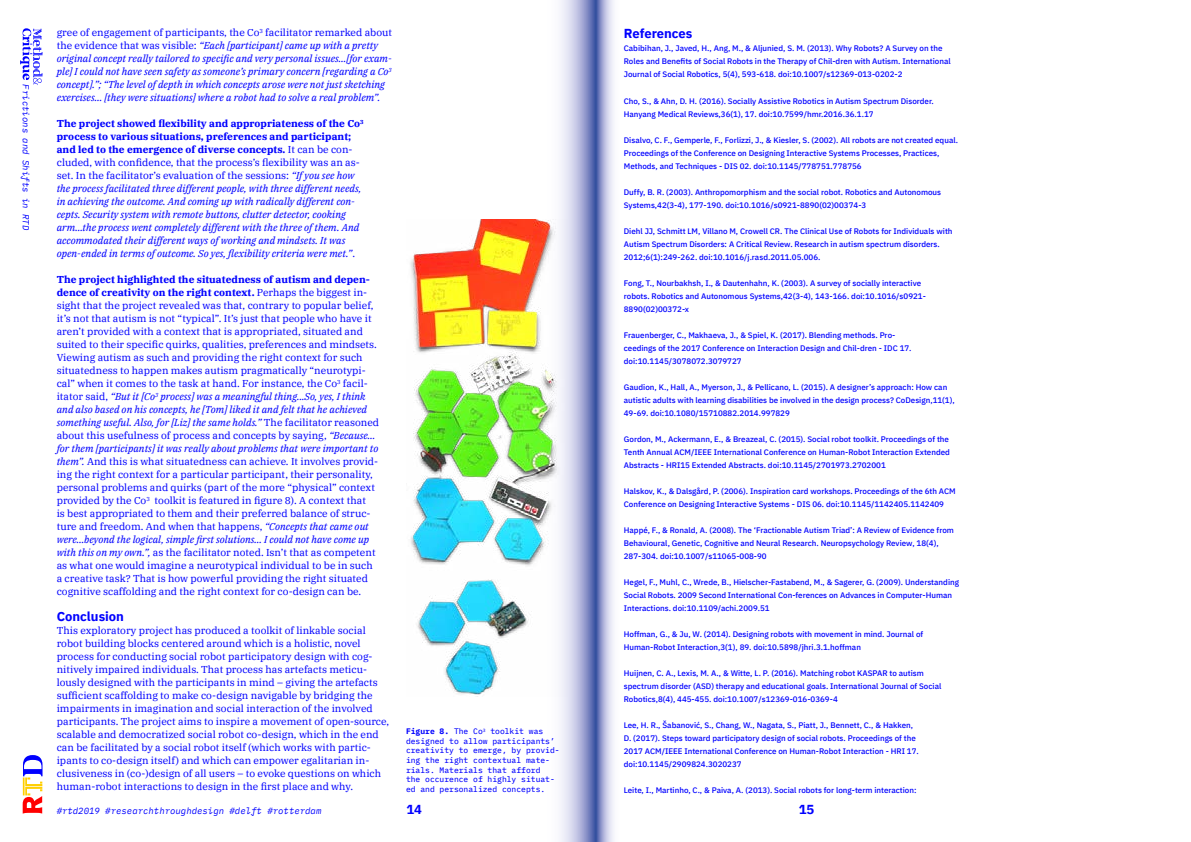
<style>
.page{position:relative;width:1191px;height:842px;background:#fff}
.page>*{position:absolute;margin:0;border:0;box-sizing:border-box;transform-origin:0 0}
.t1{font:700 13px "IBM Plex Sans";color:#00f}
.t2{font:10px/13px "IBM Plex Serif";color:#00f}
.t3{font:italic 10px/13px "IBM Plex Serif";color:#00f}
.t4{font:italic 9px "IBM Plex Mono";color:#00f}
.t5{font:500 8px/13px "IBM Plex Sans";color:#00f}
.t6{font:8px/9.6px "IBM Plex Mono Text";color:#00f}
.s1{font-style:normal}
.s2{font-weight:700;font-style:normal}
.s3{font-weight:700}
.s4{font-style:italic}
.s5{font-family:"IBM Plex Mono";font-weight:700}
</style>
<div class="page">
<svg style="left:595px;top:0;width:19px;height:842px;background:#a8b0d7"></svg>
<svg style="left:561px;top:0;width:34px;height:842px;background:#adb2d9"></svg>
<svg style="left:20px;top:28px;width:23px;height:57px"></svg>
<svg style="left:23px;top:755px;width:20px;height:59px"></svg>
<img style="left:410px;top:219px;width:157px;height:478px">
<p class="t4" style="left:33px;top:84px;width:147px;rotate:90deg">Frictions and Shifts in RTD</p>
<p class="t3" style="left:57px;top:25px;width:337px"><span class="s1">gree of engagement of participants, the Co</span><sup>3</sup> <span class="s1">facilitator remarked about the evidence that was visible:</span> “Each [participant] came up with a pretty original concept really tailored to specific and very personal issues…[for exam&shy;ple] I could not have seen safety as someone’s primary concern [regarding a Co<sup>3 </sup>concept].”; “The level of depth in which concepts arose were not just sketching exercises… [they were situations] where a robot had to solve a real problem”.</p>
<p class="t3" style="left:57px;top:116px;width:308px"><span class="s2">The project showed flexibility and appropriateness of the Co</span><sup>3 </sup><span class="s2">process to various situations, preferences and participant; and led to the emergence of diverse concepts.</span> <span class="s1">It can be con&shy;cluded, with confidence, that the process’s flexibility was an as&shy;set. In the facilitator’s evaluation of the sessions:</span> “If you see how the process facilitated three different people, with three different needs, in achieving the outcome. And coming up with radically different con&shy;cepts. Security system with remote buttons, clutter detector, cooking arm…the process went completely different with the three of them. And accommodated their different ways of working and mindsets. It was open-ended in terms of outcome. So yes, flexibility criteria were met.”<span class="s1">.</span></p>
<p class="t2" style="left:57px;top:272px;width:324px"><span class="s3">The project highlighted the situatedness of autism and depen&shy;dence of creativity on the right context.</span> Perhaps the biggest in&shy;sight that the project revealed was that, contrary to popular belief, it’s not that autism is not “typical”. It’s just that people who have it aren’t provided with a context that is appropriated, situated and suited to their specific quirks, qualities, preferences and mindsets.<br>Viewing autism as such and providing the right context for such situatedness to happen makes autism pragmatically “neurotypi&shy;cal” when it comes to the task at hand. For instance, the Co<sup>3</sup> facil&shy;itator said, <span class="s4">“But it [Co</span><sup>3</sup> <span class="s4">process] was a meaningful thing...So, yes, I think and also based on his concepts, he [Tom] liked it and felt that he achieved something useful. Also, for [Liz] the same holds.”</span> The facilitator reasoned about this usefulness of process and concepts by saying, <span class="s4">“Because… for them [participants] it was really about problems that were important to them”.</span> And this is what situatedness can achieve. It involves provid&shy;ing the right context for a particular participant, their personality, personal problems and quirks (part of the more “physical” context provided by the Co<sup>3</sup> toolkit is featured in figure 8). A context that<br>is best appropriated to them and their preferred balance of struc&shy;ture and freedom. And when that happens, <span class="s4">“Concepts that came out were…beyond the logical, simple first solutions… I could not have come up with this on my own.”,</span> as the facilitator noted. Isn’t that as competent as what one would imagine a neurotypical individual to be in such a creative task? That is how powerful providing the right situated cognitive scaffolding and the right context for co-design can be.</p>
<h1 class="t1" style="left:57px;top:606px;width:69px">Conclusion</h1>
<p class="t2" style="left:57px;top:623px;width:334px">This exploratory project has produced a toolkit of linkable social robot building blocks centered around which is a holistic, novel process for conducting social robot participatory design with cog&shy;nitively impaired individuals. That process has artefacts meticu&shy;lously designed with the participants in mind – giving the artefacts sufficient scaffolding to make co-design navigable by bridging the impairments in imagination and social interaction of the involved participants. The project aims to inspire a movement of open-source, scalable and democratized social robot co-design, which in the end can be facilitated by a social robot itself (which works with partic&shy;ipants to co-design itself) and which can empower egalitarian in&shy;clusiveness in (co-)design of all users – to evoke questions on which human-robot interactions to design in the first place and why.</p>
<p class="t6" style="left:406px;top:726px;width:155px"><span class="s5">Figure 8.</span> The Co<sup>3</sup> toolkit was designed to allow participants’ creativity to emerge, by provid&shy;ing the right contextual mate&shy;rials. Materials that afford<br>the occurence of highly situat&shy;ed and personalized concepts.</p>
<h1 class="t1" style="left:624px;top:24px;width:70px">References</h1>
<p class="t5" style="left:624px;top:41px;width:328px">Cabibihan, J., Javed, H., Ang, M., &amp; Aljunied, S. M. (2013). Why Robots? A Survey on the<br>Roles and Benefits of Social Robots in the Therapy of Chil-dren with Autism. International<br>Journal of Social Robotics, 5(4), 593-618. doi:10.1007/s12369-013-0202-2</p>
<p class="t5" style="left:624px;top:93px;width:311px">Cho, S., &amp; Ahn, D. H. (2016). Socially Assistive Robotics in Autism Spectrum Disorder.<br>Hanyang Medical Reviews,36(1), 17. doi:10.7599/hmr.2016.36.1.17</p>
<p class="t5" style="left:624px;top:132px;width:336px">Disalvo, C. F., Gemperle, F., Forlizzi, J., &amp; Kiesler, S. (2002). All robots are not created equal.<br>Proceedings of the Conference on Designing Interactive Systems Processes, Practices,<br>Methods, and Techniques - DIS 02. doi:10.1145/778751.778756</p>
<p class="t5" style="left:624px;top:184px;width:319px">Duffy, B. R. (2003). Anthropomorphism and the social robot. Robotics and Autonomous<br>Systems,42(3-4), 177-190. doi:10.1016/s0921-8890(02)00374-3</p>
<p class="t5" style="left:624px;top:223px;width:330px">Diehl JJ, Schmitt LM, Villano M, Crowell CR. The Clinical Use of Robots for Individuals with<br>Autism Spectrum Disorders: A Critical Review. Research in autism spectrum disorders.<br>2012;6(1):249-262. doi:10.1016/j.rasd.2011.05.006.</p>
<p class="t5" style="left:624px;top:275px;width:304px">Fong, T., Nourbakhsh, I., &amp; Dautenhahn, K. (2003). A survey of socially interactive robots. Robotics and Autonomous Systems,42(3-4), 143-166. doi:10.1016/s0921-<br>8890(02)00372-x</p>
<p class="t5" style="left:624px;top:327px;width:289px">Frauenberger, C., Makhaeva, J., &amp; Spiel, K. (2017). Blending methods. Pro&shy;ceedings of the 2017 Conference on Interaction Design and Chil-dren - IDC 17. doi:10.1145/3078072.3079727</p>
<p class="t5" style="left:624px;top:379px;width:332px">Gaudion, K., Hall, A., Myerson, J., &amp; Pellicano, L. (2015). A designer’s approach: How can autistic adults with learning disabilities be involved in the design process? CoDesign,11(1),<br>49-69. doi:10.1080/15710882.2014.997829</p>
<p class="t5" style="left:624px;top:431px;width:327px;text-align:justify">Gordon, M., Ackermann, E., &amp; Breazeal, C. (2015). Social robot toolkit. Proceedings of the Tenth Annual ACM/IEEE International Conference on Human-Robot Interaction Extended Abstracts - HRI15 Extended Abstracts. doi:10.1145/2701973.2702001</p>
<p class="t5" style="left:624px;top:483px;width:333px">Halskov, K., &amp; Dalsgård, P. (2006). Inspiration card workshops. Proceedings of the 6th ACM<br>Conference on Designing Interactive Systems - DIS 06. doi:10.1145/1142405.1142409</p>
<p class="t5" style="left:624px;top:522px;width:331px">Happé, F., &amp; Ronald, A. (2008). The ‘Fractionable Autism Triad’: A Review of Evidence from<br>Behavioural, Genetic, Cognitive and Neural Research. Neuropsychology Review, 18(4),<br>287-304. doi:10.1007/s11065-008-90</p>
<p class="t5" style="left:624px;top:574px;width:337px">Hegel, F., Muhl, C., Wrede, B., Hielscher-Fastabend, M., &amp; Sagerer, G. (2009). Understanding<br>Social Robots. 2009 Second International Con-ferences on Advances in Computer-Human<br>Interactions. doi:10.1109/achi.2009.51</p>
<p class="t5" style="left:624px;top:626px;width:301px">Hoffman, G., &amp; Ju, W. (2014). Designing robots with movement in mind. Journal of<br>Human-Robot Interaction,3(1), 89. doi:10.5898/jhri.3.1.hoffman</p>
<p class="t5" style="left:624px;top:665px;width:319px">Huijnen, C. A., Lexis, M. A., &amp; Witte, L. P. (2016). Matching robot KASPAR to autism spectrum disorder (ASD) therapy and educational goals. International Journal of Social<br>Robotics,8(4), 445-455. doi:10.1007/s12369-016-0369-4</p>
<p class="t5" style="left:624px;top:717px;width:296px">Lee, H. R., Šabanović, S., Chang, W., Nagata, S., Piatt, J., Bennett, C., &amp; Hakken, D. (2017). Steps toward participatory design of social robots. Proceedings of the 2017 ACM/IEEE International Conference on Human-Robot Interaction - HRI 17. doi:10.1145/2909824.3020237</p>
<p class="t5" style="left:624px;top:782px;width:294px">Leite, I., Martinho, C., &amp; Paiva, A. (2013). Social robots for long-term interaction:</p>
<p class="t4" style="left:57px;top:803px;width:266px">#rtd2019 #researchthroughdesign #delft #rotterdam</p>
<h1 class="t1" style="left:406px;top:799px;width:17px">14</h1>
<h1 class="t1" style="left:798px;top:799px;width:17px">15</h1>
</div>
